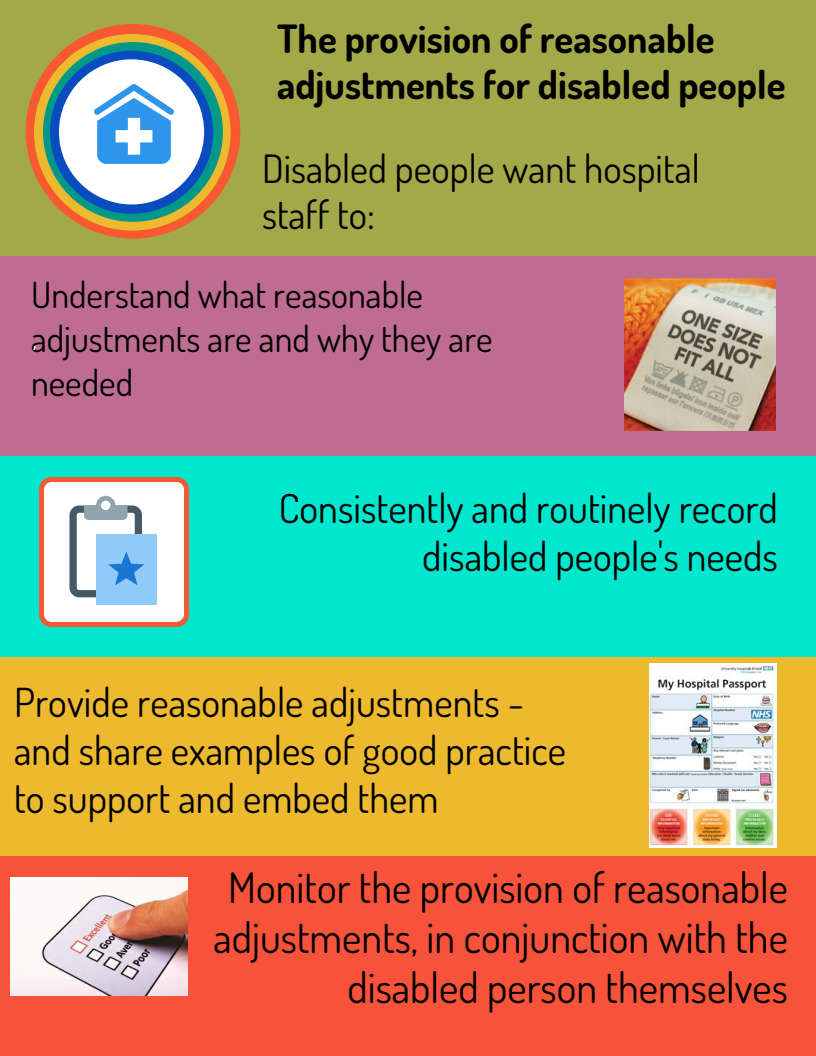
<style>
.page{position:relative;width:816px;height:1056px;background:#a3a948}
.page>*{position:absolute;margin:0;border:0;box-sizing:border-box;transform-origin:0 0}
.t1{font:42px/50px "Dosis";letter-spacing:.005em;color:#000;text-align:right}
.t2{font:40px/48px "Dosis";letter-spacing:.005em;color:#000}
.t3{font:700 39px/46px "Dosis";letter-spacing:.005em;color:#000}
.t4{font:39px/46px "Dosis";letter-spacing:.005em;color:#000}
.t5{font:36px/44px "Dosis";letter-spacing:.005em;color:#000}
.t6{font:18px "Asap";color:#fff}
</style>
<div class="page">
<div style="left:0;top:256px;width:816px;height:202px;background:#bf6c92"></div>
<div style="left:0;top:456px;width:816px;height:202px;background:#00e7cf"></div>
<div style="left:0;top:657px;width:816px;height:202px;background:#edb92e"></div>
<div style="left:0;top:856px;width:816px;height:200px;background:#f7523a"></div>
<div style="left:26px;top:24px;width:214px;height:215px;background:#f85931;border-radius:50%"></div>
<div style="left:34px;top:34px;width:197px;height:197px;background:#edb92e;border-radius:50%"></div>
<div style="left:43px;top:42px;width:180px;height:180px;background:#009989;border-radius:50%"></div>
<div style="left:50px;top:51px;width:163px;height:163px;background:#0a4cbf;border-radius:50%"></div>
<div style="left:59px;top:59px;width:145px;height:145px;background:#fff;border-radius:50%"></div>
<div style="left:42px;top:479px;width:143px;height:143px;background:#fff;border-radius:10px"></div>
<div style="left:39px;top:477px;width:150px;height:150px;border:5px solid #f85931;border-radius:10px"></div>
<div style="left:96px;top:535px;width:61px;height:70px;background:#90caf9"></div>
<svg style="left:70px;top:496px;width:74px;height:101px"></svg>
<svg style="left:94px;top:84px;width:80px;height:80px"></svg>
<img style="left:624px;top:278px;width:152px;height:153px">
<img style="left:649px;top:663px;width:128px;height:185px">
<img style="left:10px;top:877px;width:178px;height:119px">
<p class="t3" style="left:277px;top:15px;width:510px">The provision of reasonable adjustments for disabled people</p>
<p class="t4" style="left:262px;top:145px;width:439px">Disabled people want hospital staff to:</p>
<p class="t5" style="left:31px;top:272px;width:463px">Understand what reasonable adjustments are and why they are needed</p>
<p class="t6" style="left:33px;top:331px;width:5px">,</p>
<p class="t2" style="left:279px;top:483px;width:501px;text-align:right">Consistently and routinely record disabled people's needs</p>
<p class="t2" style="left:14px;top:677px;width:554px">Provide reasonable adjustments - and share examples of good practice to support and embed them</p>
<p class="t1" style="left:213px;top:861px;width:576px">Monitor the provision of reasonable adjustments, in conjunction with the disabled person themselves</p>
</div>
